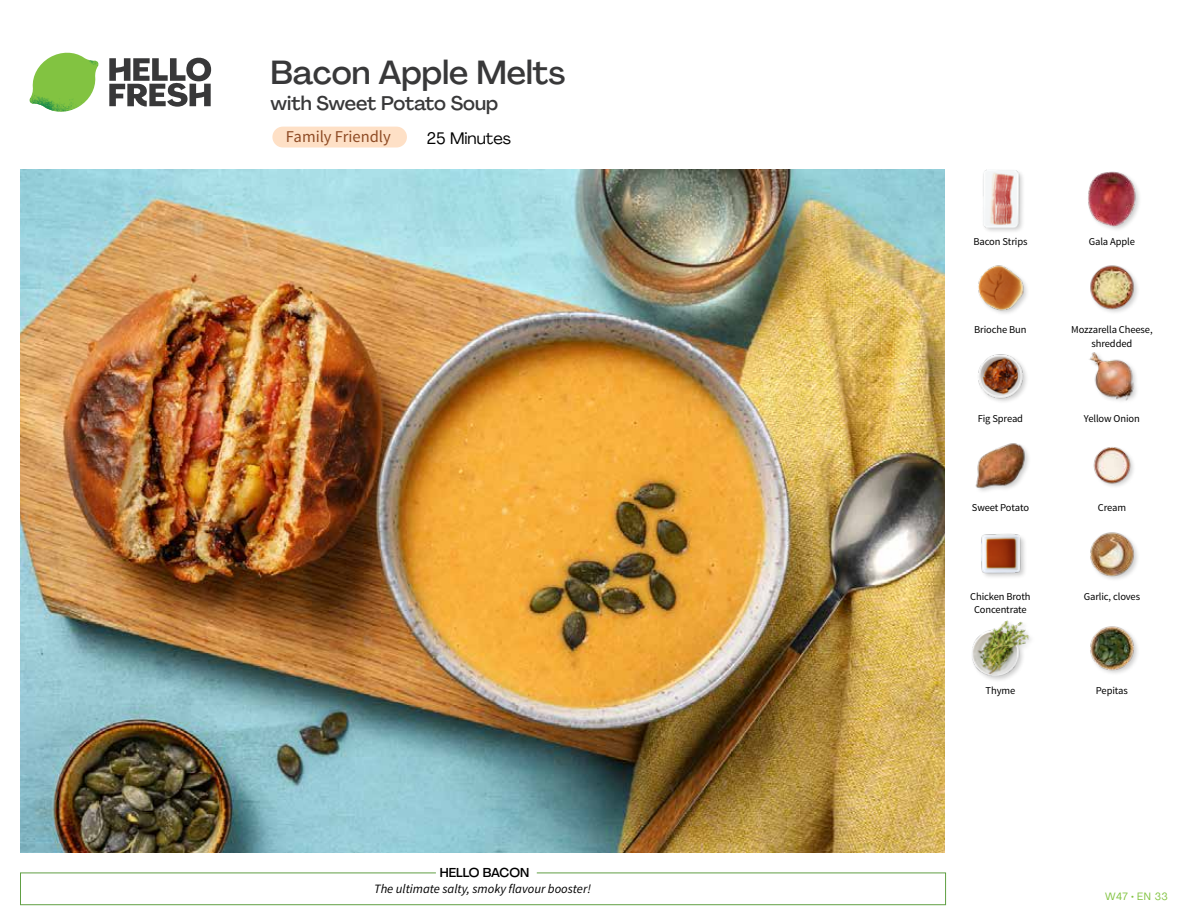
<style>
.page{position:relative;width:1188px;height:918px;background:#fff}
.page>*{position:absolute;margin:0;border:0;box-sizing:border-box;transform-origin:0 0}
.t1{font:500 33px "Agrandir";color:#383839}
.t2{font:500 19.5px "Agrandir";color:#383839}
.t3{font:16.5px "Source Sans Pro";color:#8e4b25}
.t4{font:16.5px "Agrandir";color:#000}
.t5{font:italic 12.75px "Source Sans Pro";color:#000}
.t6{font:500 12.75px "Agrandir";color:#000}
.t7{font:10.5px/13.5px "Source Sans Pro";letter-spacing:-.01em;color:#000;text-align:center}
.t8{font:10.5px "Agrandir";letter-spacing:.05em;color:#82c341}
</style>
<div class="page">
<div style="left:272px;top:127px;width:135px;height:20px;background:#fee0c6;border-radius:10px"></div>
<svg style="left:109px;top:57px;width:102px;height:50px"></svg>
<svg style="left:34px;top:53px;width:62px;height:40px"></svg>
<img style="left:67px;top:53px;width:32px;height:26px">
<img style="left:33px;top:75px;width:59px;height:11px">
<img style="left:29px;top:79px;width:61px;height:33px">
<img style="left:65px;top:86px;width:27px;height:25px">
<div style="left:20px;top:873px;width:926px;height:32px;border:1px solid #609f43"></div>
<div style="left:436px;top:865px;width:101px;height:15px;background:#fff"></div>
<img style="left:21px;top:170px;width:924px;height:682px">
<img style="left:1090px;top:626px;width:48px;height:48px">
<div style="left:971px;top:619px;width:64px;height:64px;background:#000;opacity:.2"></div>
<img style="left:972px;top:619px;width:57px;height:58px">
<img style="left:1090px;top:532px;width:48px;height:48px">
<img style="left:981px;top:534px;width:44px;height:43px">
<img style="left:1093px;top:447px;width:41px;height:40px">
<img style="left:975px;top:443px;width:54px;height:48px">
<img style="left:1089px;top:352px;width:48px;height:49px">
<img style="left:978px;top:354px;width:49px;height:48px">
<img style="left:1090px;top:265px;width:48px;height:48px">
<img style="left:978px;top:265px;width:49px;height:49px">
<div style="left:1087px;top:171px;width:55px;height:61px;background:#000;opacity:.2"></div>
<img style="left:1087px;top:171px;width:54px;height:56px">
<div style="left:981px;top:168px;width:44px;height:66px;background:#000;opacity:.2"></div>
<img style="left:981px;top:170px;width:44px;height:57px">
<h1 class="t1" style="left:271px;top:52px;width:296px">Bacon Apple Melts</h1>
<h2 class="t2" style="left:271px;top:91px;width:229px">with Sweet Potato Soup</h2>
<h3 class="t3" style="left:286px;top:127px;width:106px">Family Friendly</h3>
<h3 class="t4" style="left:427px;top:128px;width:86px">25 Minutes</h3>
<p class="t6" style="left:440px;top:864px;width:91px">HELLO BACON</p>
<p class="t5" style="left:374px;top:881px;width:218px">The ultimate salty, smoky flavour booster!</p>
<p class="t7" style="left:973px;top:234px;width:56px">Bacon Strips</p>
<p class="t7" style="left:974px;top:323px;width:54px">Brioche Bun</p>
<p class="t7" style="left:1089px;top:234px;width:48px">Gala Apple</p>
<p class="t7" style="left:1071px;top:323px;width:83px">Mozzarella Cheese, shredded</p>
<p class="t7" style="left:978px;top:412px;width:47px">Fig Spread</p>
<p class="t7" style="left:1084px;top:412px;width:57px">Yellow Onion</p>
<p class="t7" style="left:972px;top:501px;width:59px">Sweet Potato</p>
<p class="t7" style="left:1098px;top:501px;width:30px">Cream</p>
<p class="t7" style="left:970px;top:590px;width:62px">Chicken Broth</p>
<p class="t7" style="left:1084px;top:590px;width:58px">Garlic, cloves</p>
<p class="t7" style="left:974px;top:603px;width:54px">Concentrate</p>
<p class="t7" style="left:986px;top:684px;width:31px">Thyme</p>
<p class="t7" style="left:1096px;top:684px;width:33px">Pepitas</p>
<p class="t8" style="left:1105px;top:890px;width:64px">W47 • EN 33</p>
</div>
